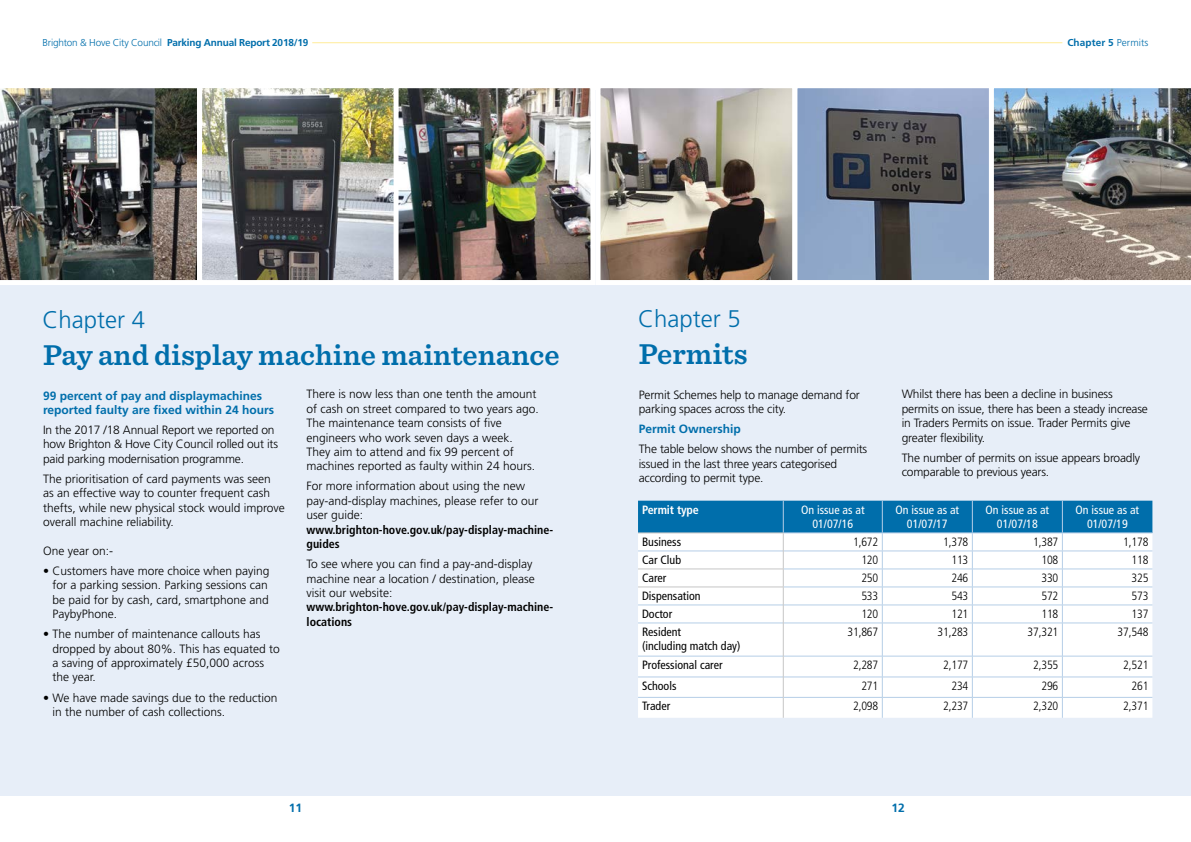
<style>
.page{position:relative;width:1191px;height:842px;background:#fff}
.page>*{position:absolute;margin:0;border:0;box-sizing:border-box;transform-origin:0 0}
.t1{font:600 30px "Sentinel";color:#006eab}
.t2{font:300 24px "Frutiger";color:#006eab}
.t3{font:300 12px/14.4px "Frutiger";color:#000}
.t4{font:300 condensed 12px "Frutiger";letter-spacing:-.015em;color:#000}
.t5{font:700 condensed 12px/14.4px "Frutiger";color:#000}
.t6{font:condensed 12px/14.4px "Frutiger";color:#000}
.t7{font:700 12px/14.4px "Frutiger";color:#006eab}
.t8{font:condensed 12px/14.4px "Frutiger";color:#fff;text-align:center}
.t9{font:700 condensed 12px "Frutiger";letter-spacing:-.01em;color:#fff}
.t10{font:700 10px "Frutiger";letter-spacing:-.02em;color:#006eab}
.t11{font:700 10px "Frutiger";letter-spacing:.01em;color:#006eab}
.s1{font-weight:300}
</style>
<div class="page">
<hr style="left:312px;top:42px;width:750px;height:1px;background:#ffec98">
<div style="left:0;top:90px;width:1191px;height:705px;background:#e7eef8"></div>
<img style="left:0;top:88px;width:197px;height:197px">
<img style="left:203px;top:89px;width:190px;height:190px">
<div style="left:197px;top:83px;width:202px;height:202px;border:5px solid #fff"></div>
<img style="left:399px;top:89px;width:190px;height:190px">
<div style="left:393px;top:83px;width:202px;height:202px;border:5px solid #fff"></div>
<img style="left:601px;top:89px;width:190px;height:190px">
<div style="left:595px;top:83px;width:202px;height:202px;border:5px solid #fff"></div>
<svg style="left:798px;top:89px;width:190px;height:190px;background:#717e92"></svg>
<div style="left:792px;top:83px;width:202px;height:202px;border:5px solid #fff"></div>
<img style="left:989px;top:83px;width:202px;height:202px">
<div style="left:638px;top:624px;width:514px;height:94px;background:#fff"></div>
<hr style="left:638px;top:623px;width:145px;height:1px;background:#b5cee7">
<hr style="left:783px;top:623px;width:99px;height:1px;background:#b5cee7">
<hr style="left:882px;top:623px;width:90px;height:1px;background:#b5cee7">
<hr style="left:882px;top:623px;width:1px;height:33px;background:#b5cee7">
<hr style="left:972px;top:623px;width:90px;height:1px;background:#b5cee7">
<hr style="left:972px;top:623px;width:1px;height:33px;background:#b5cee7">
<hr style="left:1062px;top:623px;width:90px;height:1px;background:#b5cee7">
<hr style="left:1062px;top:623px;width:1px;height:33px;background:#b5cee7">
<hr style="left:638px;top:656px;width:145px;height:1px;background:#b5cee7">
<hr style="left:783px;top:656px;width:99px;height:1px;background:#b5cee7">
<hr style="left:882px;top:656px;width:90px;height:1px;background:#b5cee7">
<hr style="left:972px;top:656px;width:90px;height:1px;background:#b5cee7">
<hr style="left:1062px;top:656px;width:90px;height:1px;background:#b5cee7">
<hr style="left:638px;top:677px;width:145px;height:1px;background:#b5cee7">
<hr style="left:783px;top:677px;width:99px;height:1px;background:#b5cee7">
<hr style="left:882px;top:677px;width:90px;height:1px;background:#b5cee7">
<hr style="left:972px;top:677px;width:90px;height:1px;background:#b5cee7">
<hr style="left:1062px;top:677px;width:90px;height:1px;background:#b5cee7">
<hr style="left:638px;top:697px;width:145px;height:1px;background:#b5cee7">
<hr style="left:783px;top:697px;width:99px;height:1px;background:#b5cee7">
<hr style="left:882px;top:697px;width:90px;height:1px;background:#b5cee7">
<svg style="left:882px;top:656px;width:1px;height:62px"></svg>
<hr style="left:972px;top:697px;width:90px;height:1px;background:#b5cee7">
<svg style="left:972px;top:656px;width:1px;height:62px"></svg>
<hr style="left:1062px;top:697px;width:90px;height:1px;background:#b5cee7">
<svg style="left:1062px;top:656px;width:1px;height:62px"></svg>
<hr style="left:783px;top:623px;width:1px;height:33px;background:#c6c6c6">
<svg style="left:783px;top:656px;width:1px;height:62px"></svg>
<svg style="left:638px;top:501px;width:514px;height:122px;background:#b9d7e7"></svg>
<hr style="left:638px;top:587px;width:145px;height:1px;background:#c6c6c6">
<p class="t10" style="left:43px;top:37px;width:267px"><span class="s1">Brighton &amp; Hove City Council</span> Parking Annual Report 2018/19</p>
<p class="t11" style="left:1067px;top:37px;width:83px">Chapter 5 <span class="s1">Permits</span></p>
<h2 class="t2" style="left:42px;top:306px;width:104px">Chapter 4</h2>
<h1 class="t1" style="left:43px;top:332px;width:518px">Pay and display machine maintenance</h1>
<p class="t7" style="left:43px;top:388px;width:232px">99 percent of pay and displaymachines reported faulty are fixed within 24 hours</p>
<p class="t3" style="left:43px;top:423px;width:236px">In the 2017 /18 Annual Report we reported on how Brighton &amp; Hove City Council rolled out its paid parking modernisation programme.</p>
<p class="t3" style="left:43px;top:471px;width:243px">The prioritisation of card payments was seen<br>as an effective way to counter frequent cash thefts, while new physical stock would improve overall machine reliability.</p>
<p class="t3" style="left:43px;top:543px;width:72px">One year on:-</p>
<p class="t3" style="left:52px;top:564px;width:219px;text-indent:-9px">• Customers have more choice when paying for a parking session. Parking sessions can be paid for by cash, card, smartphone and PaybyPhone.</p>
<p class="t3" style="left:52px;top:627px;width:229px;text-indent:-9px">• The number of maintenance callouts has dropped by about 80%. This has equated to a saving of approximately £50,000 across the year.</p>
<p class="t3" style="left:52px;top:690px;width:226px;text-indent:-9px">• We have made savings due to the reduction in the number of cash collections.</p>
<p class="t3" style="left:306px;top:387px;width:234px">There is now less than one tenth the amount of cash on street compared to two years ago.<br>The maintenance team consists of five engineers who work seven days a week.<br>They aim to attend and fix 99 percent of machines reported as faulty within 24 hours.</p>
<p class="t3" style="left:306px;top:479px;width:233px">For more information about using the new pay-and-display machines, please refer to our user guide:</p>
<p class="t5" style="left:306px;top:522px;width:248px">www.brighton-hove.gov.uk/pay-display-machine&shy;guides</p>
<p class="t3" style="left:306px;top:557px;width:230px">To see where you can find a pay-and-display machine near a location / destination, please visit our website:</p>
<p class="t5" style="left:306px;top:600px;width:248px">www.brighton-hove.gov.uk/pay-display-machine&shy;locations</p>
<h2 class="t2" style="left:638px;top:306px;width:104px">Chapter 5</h2>
<h1 class="t1" style="left:639px;top:331px;width:110px">Permits</h1>
<p class="t3" style="left:639px;top:387px;width:223px">Permit Schemes help to manage demand for parking spaces across the city.</p>
<p class="t7" style="left:639px;top:422px;width:104px">Permit Ownership</p>
<p class="t3" style="left:639px;top:442px;width:230px">The table below shows the number of permits issued in the last three years categorised according to permit type.</p>
<p class="t3" style="left:901px;top:387px;width:248px">Whilst there has been a decline in business permits on issue, there has been a steady increase in Traders Permits on issue. Trader Permits give greater flexibility.</p>
<p class="t3" style="left:901px;top:450px;width:240px">The number of permits on issue appears broadly comparable to previous years.</p>
<p class="t9" style="left:642px;top:502px;width:58px">Permit type</p>
<p class="t8" style="left:801px;top:502px;width:65px">On issue as at<br>01/07/16</p>
<p class="t8" style="left:895px;top:502px;width:65px">On issue as at<br>01/07/17</p>
<p class="t8" style="left:985px;top:502px;width:65px">On issue as at<br>01/07/18</p>
<p class="t8" style="left:1075px;top:502px;width:65px">On issue as at<br>01/07/19</p>
<p class="t6" style="left:642px;top:535px;width:41px">Business</p>
<p class="t4" style="left:853px;top:535px;width:27px">1,672</p>
<p class="t4" style="left:943px;top:535px;width:27px">1,378</p>
<p class="t4" style="left:1033px;top:535px;width:27px">1,387</p>
<p class="t4" style="left:1123px;top:535px;width:27px">1,178</p>
<p class="t6" style="left:642px;top:553px;width:41px">Car Club</p>
<p class="t4" style="left:861px;top:553px;width:18px">120</p>
<p class="t4" style="left:951px;top:553px;width:18px">113</p>
<p class="t4" style="left:1041px;top:553px;width:18px">108</p>
<p class="t4" style="left:1131px;top:553px;width:18px">118</p>
<p class="t6" style="left:642px;top:571px;width:26px">Carer</p>
<p class="t4" style="left:861px;top:571px;width:18px">250</p>
<p class="t4" style="left:951px;top:571px;width:18px">246</p>
<p class="t4" style="left:1041px;top:571px;width:18px">330</p>
<p class="t4" style="left:1131px;top:571px;width:18px">325</p>
<p class="t6" style="left:642px;top:589px;width:60px">Dispensation</p>
<p class="t4" style="left:861px;top:589px;width:18px">533</p>
<p class="t4" style="left:951px;top:589px;width:18px">543</p>
<p class="t4" style="left:1041px;top:589px;width:18px">572</p>
<p class="t4" style="left:1131px;top:589px;width:18px">573</p>
<p class="t6" style="left:642px;top:607px;width:32px">Doctor</p>
<p class="t4" style="left:861px;top:607px;width:18px">120</p>
<p class="t4" style="left:951px;top:607px;width:18px">121</p>
<p class="t4" style="left:1041px;top:607px;width:18px">118</p>
<p class="t4" style="left:1131px;top:607px;width:18px">137</p>
<p class="t6" style="left:642px;top:625px;width:100px">Resident<br>(including match day)</p>
<p class="t4" style="left:847px;top:625px;width:32px">31,867</p>
<p class="t4" style="left:937px;top:625px;width:32px">31,283</p>
<p class="t4" style="left:1027px;top:625px;width:32px">37,321</p>
<p class="t4" style="left:1117px;top:625px;width:32px">37,548</p>
<p class="t6" style="left:642px;top:658px;width:82px">Professional carer</p>
<p class="t4" style="left:853px;top:658px;width:27px">2,287</p>
<p class="t4" style="left:943px;top:658px;width:27px">2,177</p>
<p class="t4" style="left:1033px;top:658px;width:27px">2,355</p>
<p class="t4" style="left:1123px;top:658px;width:27px">2,521</p>
<p class="t6" style="left:642px;top:679px;width:36px">Schools</p>
<p class="t4" style="left:861px;top:679px;width:18px">271</p>
<p class="t4" style="left:951px;top:679px;width:18px">234</p>
<p class="t4" style="left:1041px;top:679px;width:18px">296</p>
<p class="t4" style="left:1131px;top:679px;width:18px">261</p>
<p class="t6" style="left:642px;top:699px;width:30px">Trader</p>
<p class="t4" style="left:853px;top:699px;width:27px">2,098</p>
<p class="t4" style="left:943px;top:699px;width:27px">2,237</p>
<p class="t4" style="left:1033px;top:699px;width:27px">2,320</p>
<p class="t4" style="left:1123px;top:699px;width:27px">2,371</p>
<p class="t7" style="left:289px;top:801px;width:15px">11</p>
<p class="t7" style="left:891px;top:801px;width:15px">12</p>
</div>
